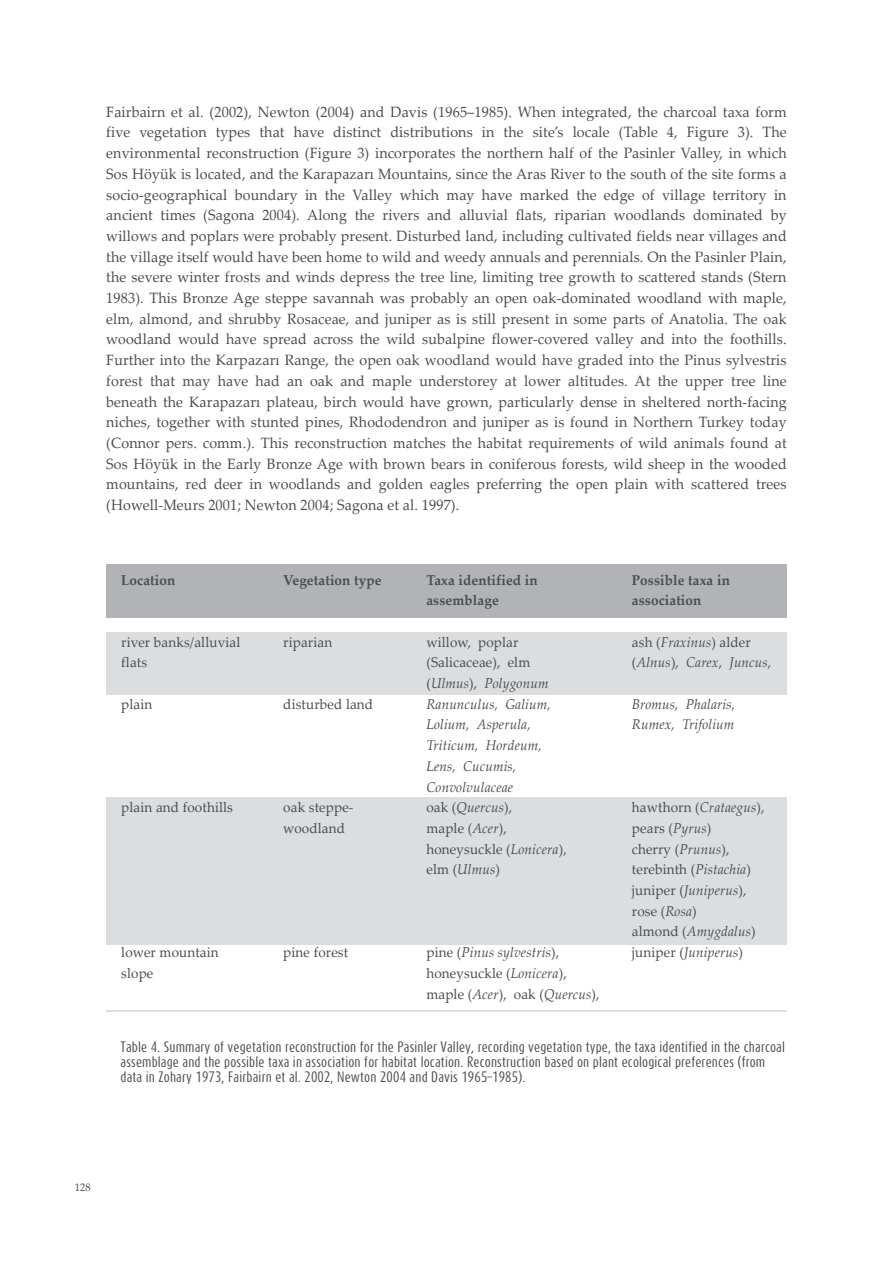
<style>
.page{position:relative;width:893px;height:1263px;background:#fff}
.page>*{position:absolute;margin:0;border:0;box-sizing:border-box;transform-origin:0 0}
.t1{font:15px/20.7px "Palatino Linotype";letter-spacing:.01em;color:#4b4c4d;scale:.95 1}
.t2{font:14.1px "Palatino Linotype";letter-spacing:.01em;color:#4b4c4d;scale:.95 1}
.t3{font:italic 14.1px "Palatino Linotype";letter-spacing:.01em;color:#4b4c4d;scale:.95 1}
.t4{font:700 14.1px "Palatino Linotype";letter-spacing:.01em;color:#4b4c4d;scale:.95 1}
.t5{font:12.6px/15px "Dax Compact";letter-spacing:.01em;color:#4b4c4d;scale:1.05 1}
.t6{font:10.95px "Palatino Linotype";color:#4b4c4d;scale:.95 1}
.s1{font-style:italic}
.s2{font-style:normal}
</style>
<div class="page">
<hr style="left:106px;top:1009px;width:681px;height:2px;background:#dcdddf">
<div style="left:106px;top:797px;width:681px;height:147px;background:#dcdddf"></div>
<div style="left:106px;top:632px;width:681px;height:63px;background:#dcdddf"></div>
<div style="left:106px;top:564px;width:681px;height:54px;background:#b2b3b7"></div>
<p class="t1" style="left:106px;top:101px;width:718px;text-align:justify">Fairbairn et al. (2002), Newton (2004) and Davis (1965–1985). When integrated, the charcoal taxa form five vegetation types that have distinct distributions in the site’s locale (Table 4, Figure 3). The environmental reconstruction (Figure 3) incorporates the northern half of the Pasinler Valley, in which Sos Höyük is located, and the Karapazarı Mountains, since the Aras River to the south of the site forms a socio-geographical boundary in the Valley which may have marked the edge of village territory in ancient times (Sagona 2004). Along the rivers and alluvial flats, riparian woodlands dominated by willows and poplars were probably present. Disturbed land, including cultivated fields near villages and the village itself would have been home to wild and weedy annuals and perennials. On the Pasinler Plain, the severe winter frosts and winds depress the tree line, limiting tree growth to scattered stands (Stern 1983). This Bronze Age steppe savannah was probably an open oak-dominated woodland with maple, elm, almond, and shrubby Rosaceae, and juniper as is still present in some parts of Anatolia. The oak woodland would have spread across the wild subalpine flower-covered valley and into the foothills.<br>Further into the Karpazarı Range, the open oak woodland would have graded into the Pinus sylvestris</p>
<p class="t1" style="left:106px;top:370px;width:718px">forest that may have had an oak and maple understorey at lower altitudes. At the upper tree line</p>
<p class="t1" style="left:106px;top:390px;width:718px">beneath the Karapazarı plateau, birch would have grown, particularly dense in sheltered north-facing</p>
<p class="t1" style="left:106px;top:411px;width:718px">niches, together with stunted pines, Rhododendron and juniper as is found in Northern Turkey today (Connor pers. comm.). This reconstruction matches the habitat requirements of wild animals found at</p>
<p class="t1" style="left:106px;top:453px;width:718px">Sos Höyük in the Early Bronze Age with brown bears in coniferous forests, wild sheep in the wooded</p>
<p class="t1" style="left:106px;top:473px;width:718px">mountains, red deer in woodlands and golden eagles preferring the open plain with scattered trees (Howell-Meurs 2001; Newton 2004; Sagona et al. 1997).</p>
<p class="t4" style="left:121px;top:570px;width:58px">Location</p>
<p class="t4" style="left:283px;top:570px;width:105px">Vegetation type</p>
<p class="t4" style="left:426px;top:570px;width:119px">Taxa identified in</p>
<p class="t4" style="left:632px;top:570px;width:105px">Possible taxa in</p>
<p class="t4" style="left:426px;top:590px;width:78px">assemblage</p>
<p class="t4" style="left:632px;top:590px;width:75px">association</p>
<p class="t2" style="left:121px;top:632px;width:127px">river banks/alluvial</p>
<p class="t2" style="left:283px;top:632px;width:53px">riparian</p>
<p class="t2" style="left:426px;top:632px;width:98px">willow, poplar</p>
<p class="t2" style="left:632px;top:632px;width:127px">ash (<span class="s1">Fraxinus</span>) alder</p>
<p class="t2" style="left:121px;top:652px;width:29px">flats</p>
<p class="t2" style="left:426px;top:652px;width:111px">(Salicaceae), elm</p>
<p class="t3" style="left:632px;top:652px;width:148px"><span class="s2">(</span>Alnus<span class="s2">),</span> Carex<span class="s2">,</span> Juncus<span class="s2">,</span></p>
<p class="t3" style="left:426px;top:673px;width:130px"><span class="s2">(</span>Ulmus<span class="s2">),</span> Polygonum</p>
<p class="t2" style="left:121px;top:694px;width:34px">plain</p>
<p class="t2" style="left:283px;top:694px;width:96px">disturbed land</p>
<p class="t3" style="left:426px;top:694px;width:132px">Ranunculus, Galium,</p>
<p class="t3" style="left:632px;top:694px;width:110px">Bromus, Phalaris,</p>
<p class="t3" style="left:426px;top:715px;width:111px">Lolium, Asperula,</p>
<p class="t3" style="left:632px;top:715px;width:109px">Rumex, Trifolium</p>
<p class="t3" style="left:426px;top:735px;width:123px">Triticum, Hordeum,</p>
<p class="t3" style="left:426px;top:756px;width:96px">Lens, Cucumis,</p>
<p class="t3" style="left:426px;top:777px;width:93px">Convolvulaceae</p>
<p class="t2" style="left:121px;top:797px;width:119px">plain and foothills</p>
<p class="t2" style="left:283px;top:797px;width:75px">oak steppe-</p>
<p class="t3" style="left:426px;top:797px;width:92px"><span class="s2">oak (</span>Quercus<span class="s2">),</span></p>
<p class="t2" style="left:632px;top:797px;width:141px">hawthorn (<span class="s1">Crataegus</span>),</p>
<p class="t2" style="left:283px;top:818px;width:66px">woodland</p>
<p class="t2" style="left:426px;top:818px;width:86px">maple (<span class="s1">Acer</span>),</p>
<p class="t2" style="left:632px;top:818px;width:85px">pears (<span class="s1">Pyrus</span>)</p>
<p class="t2" style="left:426px;top:839px;width:149px">honeysuckle (<span class="s1">Lonicera</span>),</p>
<p class="t2" style="left:632px;top:839px;width:104px">cherry (<span class="s1">Prunus</span>),</p>
<p class="t2" style="left:426px;top:859px;width:79px">elm (<span class="s1">Ulmus</span>)</p>
<p class="t2" style="left:632px;top:859px;width:127px">terebinth (<span class="s1">Pistachia</span>)</p>
<p class="t2" style="left:632px;top:880px;width:122px">juniper (<span class="s1">Juniperus</span>),</p>
<p class="t2" style="left:632px;top:901px;width:70px">rose (<span class="s1">Rosa</span>)</p>
<p class="t3" style="left:632px;top:922px;width:132px"><span class="s2">almond (</span>Amygdalus<span class="s2">)</span></p>
<p class="t2" style="left:121px;top:942px;width:104px">lower mountain</p>
<p class="t2" style="left:283px;top:942px;width:70px">pine forest</p>
<p class="t3" style="left:426px;top:942px;width:141px"><span class="s2">pine (</span>Pinus sylvestris<span class="s2">),</span></p>
<p class="t2" style="left:632px;top:942px;width:118px">juniper (<span class="s1">Juniperus</span>)</p>
<p class="t2" style="left:121px;top:963px;width:35px">slope</p>
<p class="t2" style="left:426px;top:963px;width:149px">honeysuckle (<span class="s1">Lonicera</span>),</p>
<p class="t2" style="left:426px;top:984px;width:184px">maple (<span class="s1">Acer</span>), oak (<span class="s1">Quercus</span>),</p>
<p class="t5" style="left:120px;top:1039px;width:634px">Table 4. Summary of vegetation reconstruction for the Pasinler Valley, recording vegetation type, the taxa identified in the charcoal assemblage and the possible taxa in association for habitat location. Reconstruction based on plant ecological preferences (from data in Zohary 1973, Fairbairn et al. 2002, Newton 2004 and Davis 1965–1985).</p>
<p class="t6" style="left:75px;top:1179px;width:18px">128</p>
</div>
